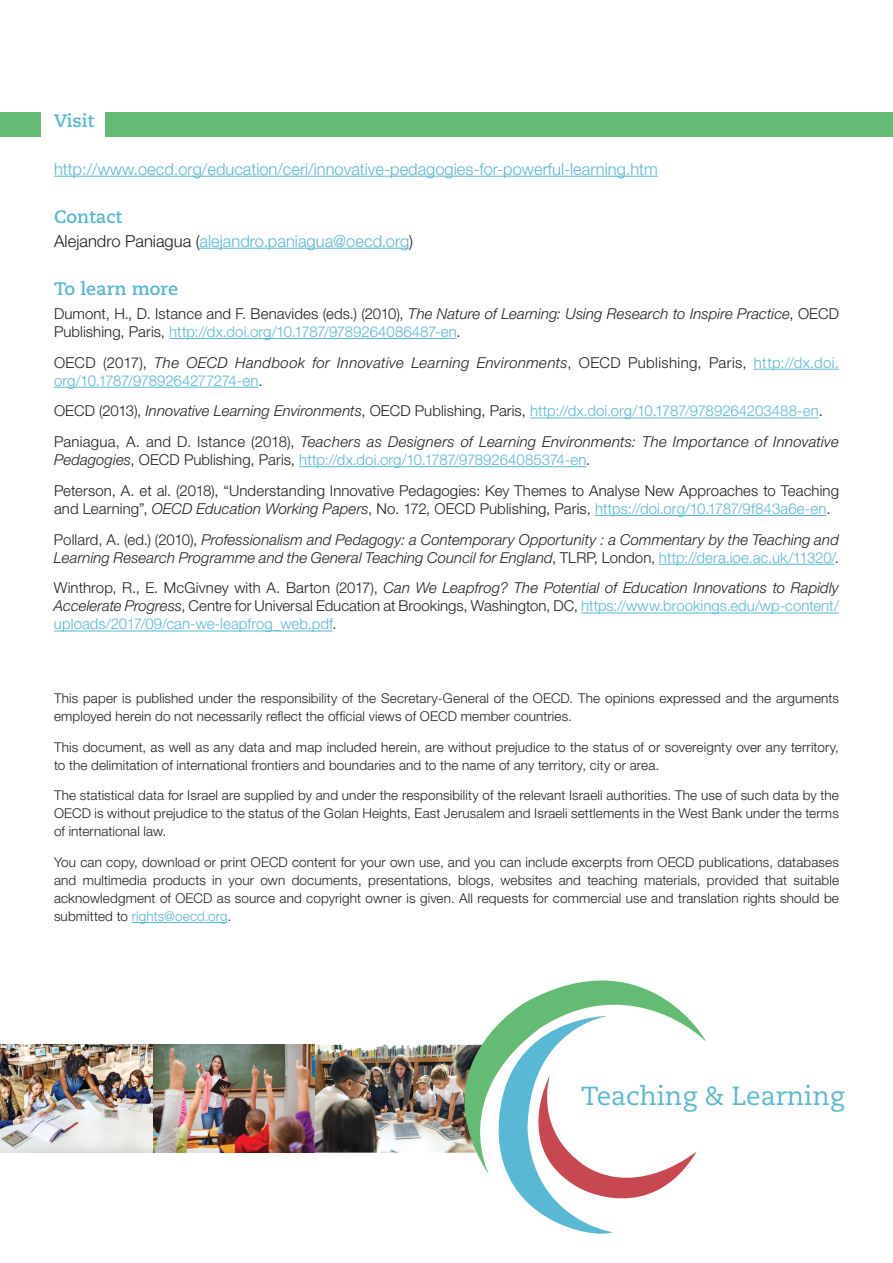
<style>
.page{position:relative;width:893px;height:1263px;background:#fff}
.page>*{position:absolute;margin:0;border:0;box-sizing:border-box;transform-origin:0 0}
.t1{font:26.1px "Caecilia LT Std";color:#59b8d3}
.t2{font:700 18px "Caecilia LT Std";color:#59b8d3}
.t3{font:300 16.5px "Helvetica Neue LT Std";color:#59b8d3}
.t4{font:italic 300 15px/30.8px "Helvetica Neue LT Std";letter-spacing:.01em;color:#231f20}
.t5{font:300 15px/18px "Helvetica Neue LT Std";letter-spacing:.005em;color:#231f20}
.t6{font:300 15px/18px "Helvetica Neue LT Std";color:#59b8d3}
.t7{font:300 13.5px/18px "Helvetica Neue LT Std";letter-spacing:.01em;color:#231f20}
.s1{color:#231f20}
.s2{font-style:italic}
.s3{color:#59b8d3}
.s4{font-style:normal}
.s5{font-style:normal;color:#59b8d3}
.s6{font-style:italic;color:#231f20}
</style>
<div class="page">
<img style="left:0;top:1045px;width:417px;height:107px">
<hr style="left:54px;top:176px;width:604px;height:1px;background:#59b8d3">
<hr style="left:199px;top:248px;width:210px;height:1px;background:#59b8d3">
<hr style="left:169px;top:338px;width:288px;height:1px;background:#59b8d3">
<hr style="left:754px;top:369px;width:85px;height:1px;background:#59b8d3">
<hr style="left:54px;top:387px;width:204px;height:1px;background:#59b8d3">
<hr style="left:530px;top:418px;width:289px;height:1px;background:#59b8d3">
<hr style="left:299px;top:466px;width:287px;height:1px;background:#59b8d3">
<hr style="left:595px;top:515px;width:231px;height:1px;background:#59b8d3">
<hr style="left:659px;top:564px;width:176px;height:1px;background:#59b8d3">
<hr style="left:581px;top:613px;width:258px;height:1px;background:#59b8d3">
<hr style="left:54px;top:631px;width:279px;height:1px;background:#59b8d3">
<hr style="left:132px;top:922px;width:96px;height:1px;background:#59b8d3">
<div style="left:0;top:113px;width:40px;height:24px;background:#64bc74"></div>
<div style="left:106px;top:113px;width:787px;height:24px;background:#64bc74"></div>
<img style="left:417px;top:980px;width:289px;height:195px">
<svg style="left:491px;top:1016px;width:206px;height:218px"></svg>
<h2 class="t2" style="left:54px;top:110px;width:42px">Visit</h2>
<p class="t3" style="left:54px;top:159px;width:605px">http://www.oecd.org/education/ceri/innovative-pedagogies-for-powerful-learning.htm</p>
<h2 class="t2" style="left:54px;top:206px;width:70px">Contact</h2>
<p class="t3" style="left:54px;top:231px;width:361px"><span class="s1">Alejandro Paniagua (</span>alejandro.paniagua@oecd.org<span class="s1">)</span></p>
<h2 class="t2" style="left:54px;top:278px;width:126px">To learn more</h2>
<p class="t5" style="left:54px;top:304px;width:786px">Dumont, H., D. Istance and F. Benavides (eds.) (2010), <span class="s2">The Nature of Learning: Using Research to Inspire Practice</span>, OECD<br>Publishing, Paris, <span class="s3">http://dx.doi.org/10.1787/9789264086487-en</span>.</p>
<p class="t4" style="left:54px;top:353px;width:786px;line-height:18px"><span class="s4">OECD (2017),</span> The OECD Handbook for Innovative Learning Environments<span class="s4">, OECD Publishing, Paris,</span> <span class="s5">http://dx.doi. org/10.1787/9789264277274-en</span><span class="s4">.</span></p>
<p class="t4" style="left:54px;top:395px;width:786px"><span class="s4">OECD (2013),</span> Innovative Learning Environments<span class="s4">, OECD Publishing, Paris,</span> <span class="s5">http://dx.doi.org/10.1787/9789264203488-en</span><span class="s4">.<br>Paniagua, A. and D. Istance (2018),</span> Teachers as Designers of Learning Environments: The Importance of Innovative</p>
<p class="t5" style="left:54px;top:444px;width:786px;line-height:30.8px"><span class="s2">Pedagogies</span>, OECD Publishing, Paris, <span class="s3">http://dx.doi.org/10.1787/9789264085374-en</span>.<br>Peterson, A. et al. (2018), “Understanding Innovative Pedagogies: Key Themes to Analyse New Approaches to Teaching</p>
<p class="t4" style="left:54px;top:493px;width:786px"><span class="s4">and Learning”,</span> OECD Education Working Papers<span class="s4">, No. 172, OECD Publishing, Paris,</span> <span class="s5">https://doi.org/10.1787/9f843a6e-en</span><span class="s4">.<br>Pollard, A. (ed.) (2010),</span> Professionalism and Pedagogy: a Contemporary Opportunity : a Commentary by the Teaching and</p>
<p class="t4" style="left:54px;top:542px;width:786px">Learning Research Programme and the General Teaching Council for England<span class="s4">, TLRP, London,</span> <span class="s5">http://dera.ioe.ac.uk/11320/</span><span class="s4">.<br>Winthrop, R., E. McGivney with A. Barton (2017),</span> Can We Leapfrog? The Potential of Education Innovations to Rapidly</p>
<p class="t6" style="left:54px;top:597px;width:786px"><span class="s6">Accelerate Progress</span><span class="s1">, Centre for Universal Education at Brookings, Washington, DC,</span> https://www.brookings.edu/wp-content/ uploads/2017/09/can-we-leapfrog_web.pdf<span class="s1">.</span></p>
<p class="t7" style="left:54px;top:689px;width:786px">This paper is published under the responsibility of the Secretary-General of the OECD. The opinions expressed and the arguments employed herein do not necessarily reflect the official views of OECD member countries.</p>
<p class="t7" style="left:54px;top:737px;width:786px">This document, as well as any data and map included herein, are without prejudice to the status of or sovereignty over any territory, to the delimitation of international frontiers and boundaries and to the name of any territory, city or area.</p>
<p class="t7" style="left:54px;top:786px;width:786px;text-align:justify">The statistical data for Israel are supplied by and under the responsibility of the relevant Israeli authorities. The use of such data by the OECD is without prejudice to the status of the Golan Heights, East Jerusalem and Israeli settlements in the West Bank under the terms of international law.</p>
<p class="t7" style="left:54px;top:853px;width:786px;text-align:justify">You can copy, download or print OECD content for your own use, and you can include excerpts from OECD publications, databases and multimedia products in your own documents, presentations, blogs, websites and teaching materials, provided that suitable acknowledgment of OECD as source and copyright owner is given. All requests for commercial use and translation rights should be submitted to <span class="s3">rights@oecd.org</span>.</p>
<h1 class="t1" style="left:581px;top:1081px;width:265px">Teaching &amp; Learning</h1>
</div>
